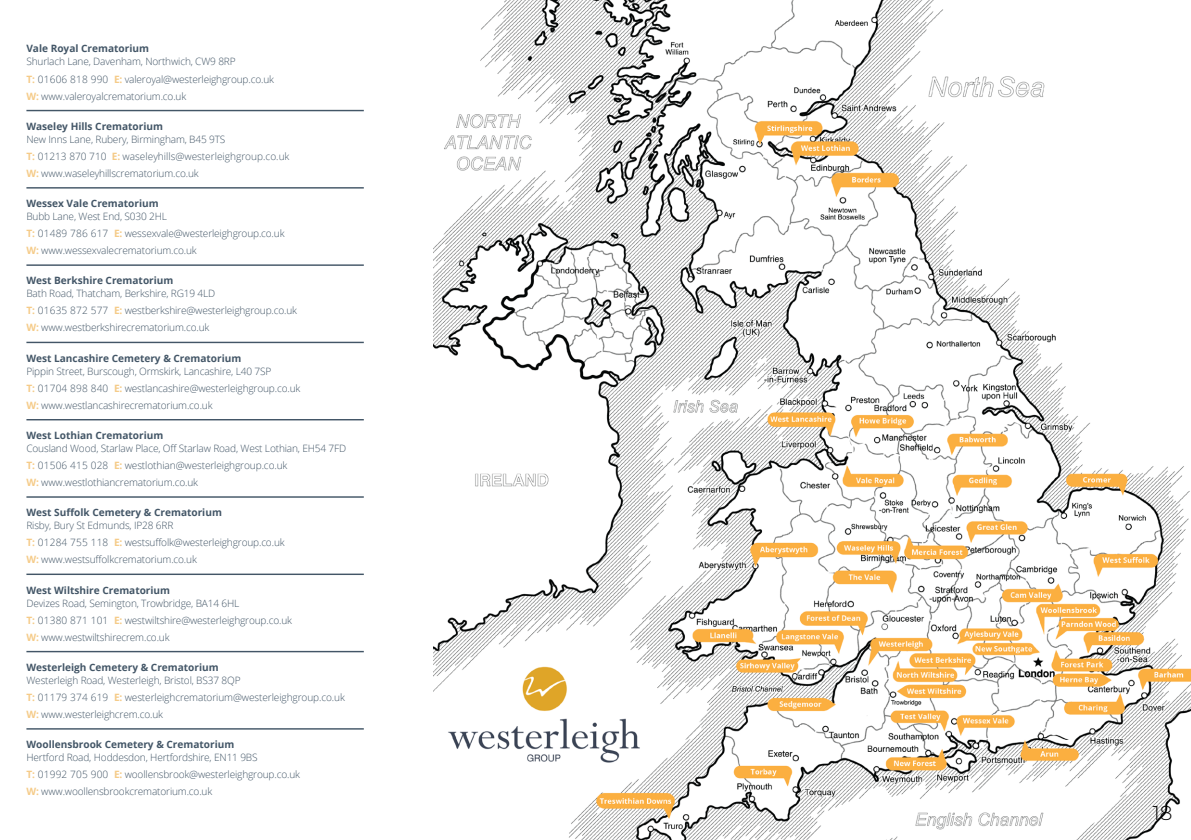
<style>
.page{position:relative;width:1191px;height:840px;background:#fff}
.page>*{position:absolute;margin:0;border:0;box-sizing:border-box;transform-origin:0 0}
.t1{font:300 20px "Montserrat";color:#000}
.t2{font:300 10px/17px "Open Sans";letter-spacing:-.015em;color:#435667}
.t3{font:700 10px "Open Sans";color:#435667}
.s1{font-weight:700;color:#f5cb88}
.s2{color:#455868}
</style>
<div class="page">
<hr style="left:26px;top:110px;width:338px;height:1px;background:#435667">
<hr style="left:26px;top:187px;width:338px;height:1px;background:#435667">
<hr style="left:26px;top:264px;width:338px;height:2px;background:#435667">
<hr style="left:26px;top:341px;width:338px;height:2px;background:#435667">
<hr style="left:26px;top:419px;width:338px;height:1px;background:#435667">
<hr style="left:26px;top:496px;width:338px;height:1px;background:#435667">
<hr style="left:26px;top:573px;width:338px;height:1px;background:#435667">
<hr style="left:26px;top:650px;width:338px;height:2px;background:#435667">
<hr style="left:26px;top:727px;width:338px;height:2px;background:#435667">
<img style="left:434px;top:0;width:757px;height:839px">
<p class="t3" style="left:26px;top:42px;width:124px">Vale Royal Crematorium</p>
<p class="t2" style="left:26px;top:53px;width:249px">Shurlach Lane, Davenham, Northwich, CW9 8RP<br><span class="s1">T:</span> 01606 818 990 <span class="s1">E:</span> valeroyal@westerleighgroup.co.uk<br><span class="s1">W:</span> www.valeroyalcrematorium.co.uk</p>
<p class="t3" style="left:26px;top:119px;width:138px">Waseley Hills Crematorium</p>
<p class="t2" style="left:26px;top:130px;width:265px">New Inns Lane, Rubery, Birmingham, B45 9TS<br><span class="s1">T:</span> <span class="s2">01213 870 710</span> <span class="s1">E:</span> <span class="s2">waseleyhills@westerleighgroup.co.uk<br></span><span class="s1">W:</span> www.waseleyhillscrematorium.co.uk</p>
<p class="t3" style="left:26px;top:196px;width:134px">Wessex Vale Crematorium</p>
<p class="t2" style="left:26px;top:207px;width:260px">Bubb Lane, West End, S030 2HL<br><span class="s1">T:</span> 01489 786 617 <span class="s1">E:</span> wessexvale@westerleighgroup.co.uk<br><span class="s1">W:</span> www.wessexvalecrematorium.co.uk</p>
<p class="t3" style="left:26px;top:273px;width:148px">West Berkshire Crematorium</p>
<p class="t2" style="left:26px;top:285px;width:272px">Bath Road, Thatcham, Berkshire, RG19 4LD<br><span class="s1">T:</span> 01635 872 577 <span class="s1">E:</span> westberkshire@westerleighgroup.co.uk<br><span class="s1">W:</span> www.westberkshirecrematorium.co.uk</p>
<p class="t3" style="left:26px;top:351px;width:216px">West Lancashire Cemetery &amp; Crematorium</p>
<p class="t2" style="left:26px;top:362px;width:275px">Pippin Street, Burscough, Ormskirk, Lancashire, L40 7SP<br><span class="s1">T:</span> 01704 898 840 <span class="s1">E:</span> westlancashire@westerleighgroup.co.uk<br><span class="s1">W:</span> www.westlancashirecrematorium.co.uk</p>
<p class="t3" style="left:26px;top:428px;width:138px">West Lothian Crematorium</p>
<p class="t2" style="left:26px;top:439px;width:321px">Cousland Wood, Starlaw Place, Off Starlaw Road, West Lothian, EH54 7FD<br><span class="s1">T:</span> 01506 415 028 <span class="s1">E:</span> westlothian@westerleighgroup.co.uk<br><span class="s1">W:</span> www.westlothiancrematorium.co.uk</p>
<p class="t3" style="left:26px;top:505px;width:197px">West Suffolk Cemetery &amp; Crematorium</p>
<p class="t2" style="left:26px;top:516px;width:260px">Risby, Bury St Edmunds, IP28 6RR<br><span class="s1">T:</span> 01284 755 118 <span class="s1">E:</span> westsuffolk@westerleighgroup.co.uk<br><span class="s1">W:</span> www.westsuffolkcrematorium.co.uk</p>
<p class="t3" style="left:26px;top:582px;width:145px">West Wiltshire Crematorium</p>
<p class="t2" style="left:26px;top:593px;width:267px">Devizes Road, Semington, Trowbridge, BA14 6HL<br><span class="s1">T:</span> 01380 871 101 <span class="s1">E:</span> westwiltshire@westerleighgroup.co.uk<br><span class="s1">W:</span> www.westwiltshirecrem.co.uk</p>
<p class="t3" style="left:26px;top:659px;width:194px">Westerleigh Cemetery &amp; Crematorium</p>
<p class="t2" style="left:26px;top:671px;width:320px">Westerleigh Road, Westerleigh, Bristol, BS37 8QP<br><span class="s1">T:</span> 01179 374 619 <span class="s1">E:</span> westerleighcrematorium@westerleighgroup.co.uk<br><span class="s1">W:</span> www.westerleighcrem.co.uk</p>
<p class="t3" style="left:26px;top:737px;width:209px">Woollensbrook Cemetery &amp; Crematorium</p>
<p class="t2" style="left:26px;top:748px;width:275px">Hertford Road, Hoddesdon, Hertfordshire, EN11 9BS<br><span class="s1">T:</span> 01992 705 900 <span class="s1">E:</span> woollensbrook@westerleighgroup.co.uk<br><span class="s1">W:</span> www.woollensbrookcrematorium.co.uk</p>
<h1 class="t1" style="left:1152px;top:799px;width:21px">18</h1>
</div>
